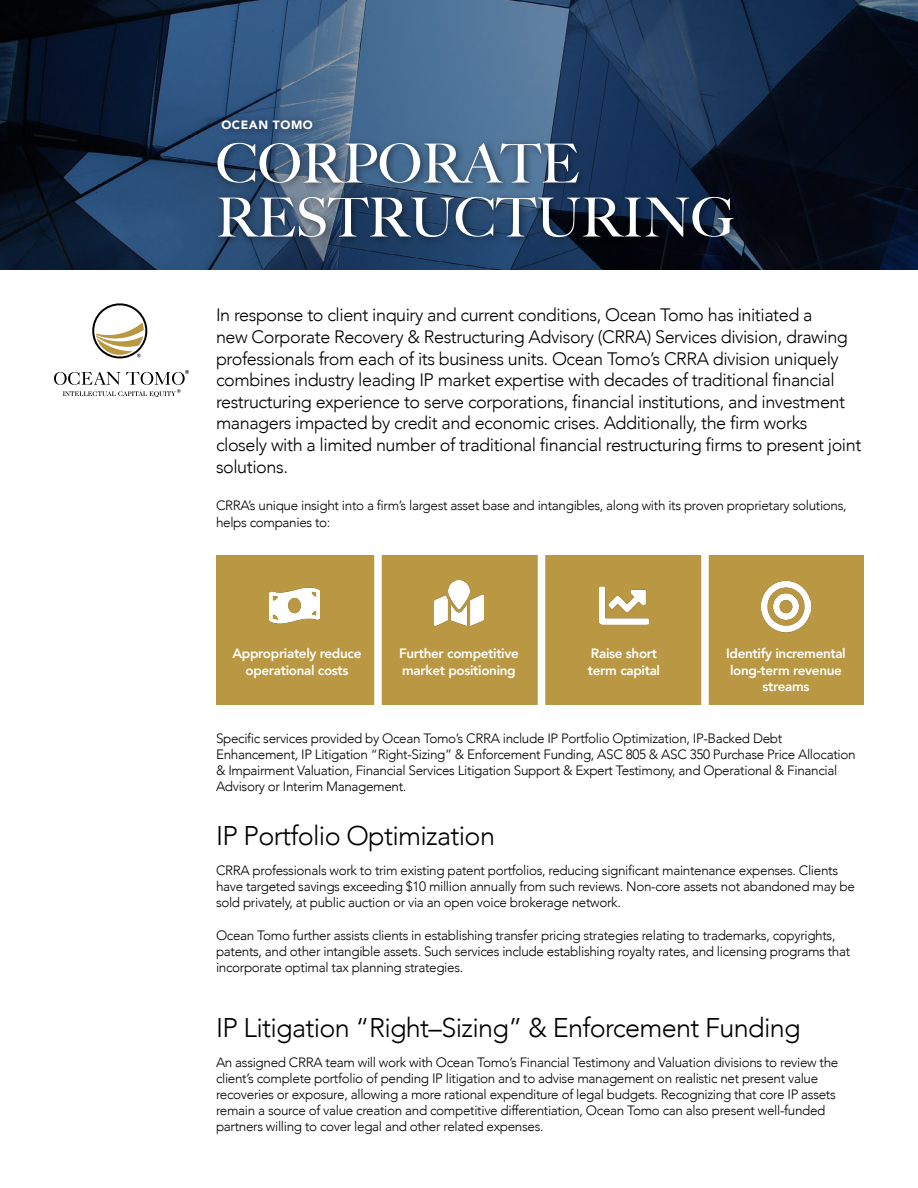
<style>
.page{position:relative;width:918px;height:1188px;background:#fff}
.page>*{position:absolute;margin:0;border:0;box-sizing:border-box;transform-origin:0 0}
.t1{font:500 54px/54px "Big Caslon";color:#fff}
.t2{font:300 27px "Avenir";letter-spacing:-.025em;color:#000}
.t3{font:300 18px/21.6px "Avenir";letter-spacing:-.025em;color:#000}
.t4{font:300 13.5px/16.2px "Avenir";letter-spacing:-.025em;color:#000}
.t5{font:800 13.5px/16.2px "Avenir";letter-spacing:-.025em;color:#fff;text-align:center}
.t6{font:900 12px "Avenir";letter-spacing:.05em;color:#fff}
</style>
<div class="page">
<svg style="left:0;top:0;width:918px;height:270px"></svg>
<svg style="left:54px;top:370px;width:135px;height:27px"></svg>
<svg style="left:92px;top:303px;width:56px;height:56px"></svg>
<div style="left:212px;top:114px;width:530px;height:132px;background:#000;opacity:.5"></div>
<div style="left:216px;top:555px;width:648px;height:150px;background:#b99743"></div>
<div style="left:374px;top:546px;width:8px;height:170px;background:#fff"></div>
<div style="left:538px;top:546px;width:7px;height:170px;background:#fff"></div>
<div style="left:701px;top:546px;width:8px;height:170px;background:#fff"></div>
<img style="left:270px;top:587px;width:50px;height:37px">
<img style="left:434px;top:581px;width:50px;height:44px">
<img style="left:599px;top:586px;width:50px;height:39px">
<img style="left:761px;top:581px;width:50px;height:51px">
<p class="t6" style="left:221px;top:114px;width:93px">OCEAN TOMO</p>
<h1 class="t1" style="left:216px;top:134px;width:521px">CORPORATE<br>RESTRUCTURING</h1>
<p class="t3" style="left:216px;top:304px;width:647px">In response to client inquiry and current conditions, Ocean Tomo has initiated a<br>new Corporate Recovery &amp; Restructuring Advisory (CRRA) Services division, drawing professionals from each of its business units. Ocean Tomo’s CRRA division uniquely combines industry leading IP market expertise with decades of traditional financial restructuring experience to serve corporations, financial institutions, and investment managers impacted by credit and economic crises. Additionally, the firm works closely with a limited number of traditional financial restructuring firms to present joint solutions.</p>
<p class="t4" style="left:216px;top:498px;width:632px">CRRA’s unique insight into a firm’s largest asset base and intangibles, along with its proven proprietary solutions, helps companies to:</p>
<p class="t5" style="left:233px;top:646px;width:130px">Appropriately reduce operational costs</p>
<p class="t5" style="left:399px;top:646px;width:121px;text-align:left">Further competitive market positioning</p>
<p class="t5" style="left:588px;top:646px;width:74px;text-align:left">Raise short term capital</p>
<p class="t5" style="left:726px;top:646px;width:121px">Identify incremental long-term revenue streams</p>
<p class="t4" style="left:216px;top:730px;width:641px">Specific services provided by Ocean Tomo’s CRRA include IP Portfolio Optimization, IP-Backed Debt Enhancement, IP Litigation “Right-Sizing” &amp; Enforcement Funding, ASC 805 &amp; ASC 350 Purchase Price Allocation &amp; Impairment Valuation, Financial Services Litigation Support &amp; Expert Testimony, and Operational &amp; Financial Advisory or Interim Management.</p>
<h2 class="t2" style="left:216px;top:820px;width:281px">IP Portfolio Optimization</h2>
<p class="t4" style="left:216px;top:862px;width:640px">CRRA professionals work to trim existing patent portfolios, reducing significant maintenance expenses. Clients have targeted savings exceeding $10 million annually from such reviews. Non-core assets not abandoned may be sold privately, at public auction or via an open voice brokerage network.</p>
<p class="t4" style="left:216px;top:927px;width:636px">Ocean Tomo further assists clients in establishing transfer pricing strategies relating to trademarks, copyrights, patents, and other intangible assets. Such services include establishing royalty rates, and licensing programs that incorporate optimal tax planning strategies.</p>
<h2 class="t2" style="left:216px;top:1012px;width:586px">IP Litigation “Right–Sizing” &amp; Enforcement Funding</h2>
<p class="t4" style="left:216px;top:1054px;width:624px">An assigned CRRA team will work with Ocean Tomo’s Financial Testimony and Valuation divisions to review the client’s complete portfolio of pending IP litigation and to advise management on realistic net present value recoveries or exposure, allowing a more rational expenditure of legal budgets. Recognizing that core IP assets remain a source of value creation and competitive differentiation, Ocean Tomo can also present well-funded partners willing to cover legal and other related expenses.</p>
</div>
